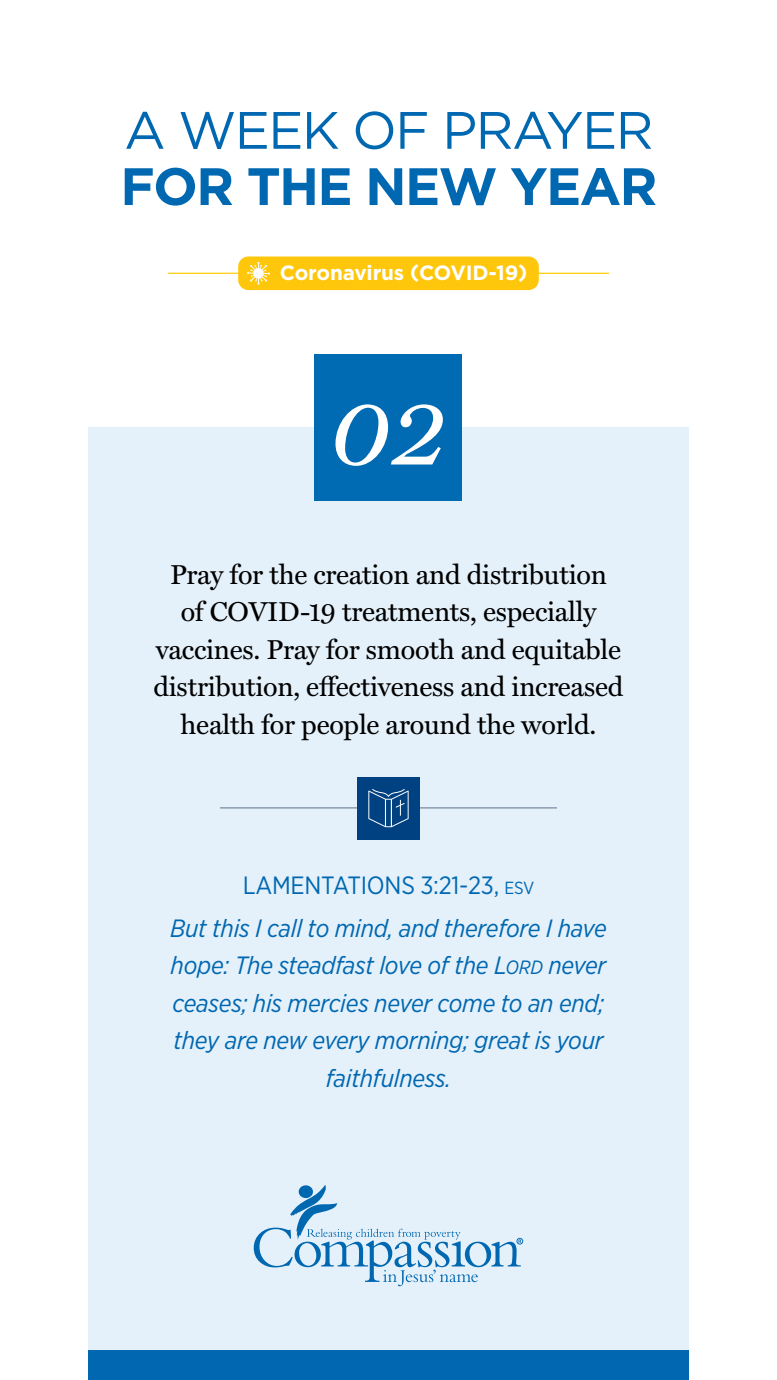
<style>
.page{position:relative;width:777px;height:1380px;background:#fff}
.page>*{position:absolute;margin:0;border:0;box-sizing:border-box;transform-origin:0 0}
.t1{font:italic 96.88px "Miller Text";color:#fff}
.t2{font:52.5px "Gotham";letter-spacing:-.03em;color:#0067b1}
.t3{font:700 52.5px "Gotham";letter-spacing:-.03em;color:#0067b1}
.t4{font:27.5px/37.5px "Miller Text";letter-spacing:-.01em;color:#000;text-align:center}
.t5{font:italic 25px/37.5px "Gotham Narrow";letter-spacing:-.01em;color:#0067b1;text-align:center}
.t6{font:700 20.62px "Gotham";letter-spacing:-.005em;color:#fff}
.s1{font-style:normal}
.s2{font-style:normal;font-size:17.5px}
.s3{font-size:19.25px}
</style>
<div class="page">
<div style="left:88px;top:428px;width:600px;height:952px;background:#e4f1fa"></div>
<hr style="left:220px;top:807px;width:336px;height:2px;background:#768a9f">
<div style="left:357px;top:777px;width:62px;height:62px;background:#004281"></div>
<svg style="left:368px;top:789px;width:40px;height:38px"></svg>
<div style="left:88px;top:1350px;width:600px;height:30px;background:#0067b0"></div>
<hr style="left:168px;top:273px;width:440px;height:1px;background:#fecd0c">
<div style="left:315px;top:354px;width:147px;height:147px;background:#006ab3"></div>
<svg style="left:254px;top:1185px;width:269px;height:101px"></svg>
<div style="left:238px;top:257px;width:300px;height:33px;background:#fec70c;border-radius:10px"></div>
<svg style="left:247px;top:262px;width:23px;height:23px"></svg>
<p class="t2" style="left:124px;top:97px;width:531px">A WEEK OF PRAYER</p>
<p class="t3" style="left:120px;top:152px;width:538px">FOR THE NEW YEAR</p>
<p class="t6" style="left:280px;top:259px;width:249px">Coronavirus (COVID-19)</p>
<p class="t1" style="left:330px;top:354px;width:118px">02</p>
<p class="t4" style="left:153px;top:553px;width:471px">Pray for the creation and distribution<br>of COVID-19 treatments, especially vaccines. Pray for smooth and equitable distribution, effectiveness and increased health for people around the world.</p>
<p class="t5" style="left:170px;top:863px;width:438px;line-height:43.1px"><span class="s1">LAMENTATIONS 3:21-23,</span> <span class="s2">ESV<br></span>But this I call to mind, and therefore I have</p>
<p class="t5" style="left:170px;top:946px;width:437px">hope: The steadfast love of the L<span class="s3">ord</span> never ceases; his mercies never come to an end; they are new every morning; great is your faithfulness.</p>
</div>
